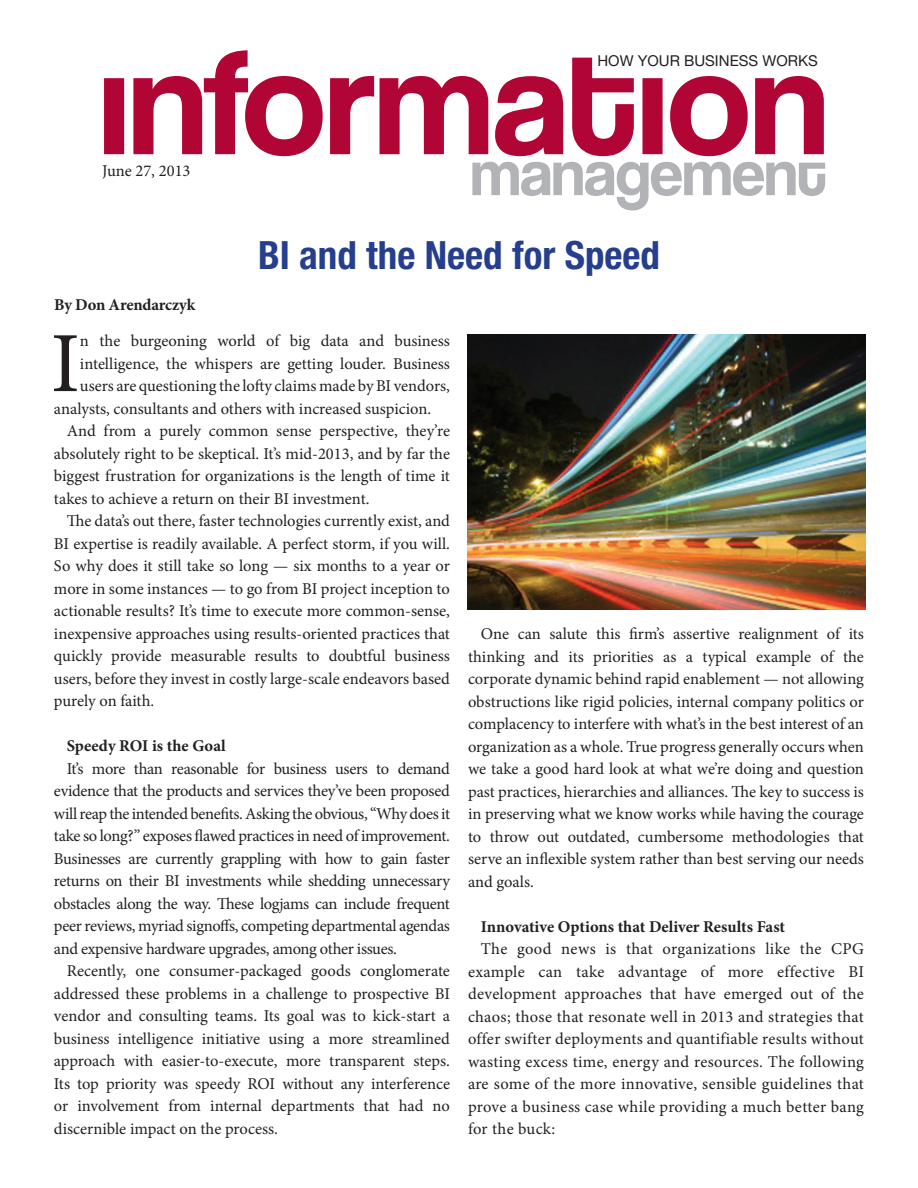
<style>
.page{position:relative;width:918px;height:1188px;background:#fff}
.page>*{position:absolute;margin:0;border:0;box-sizing:border-box;transform-origin:0 0}
.t1{font:85.8px "Minion Pro";color:#231f20}
.t2{font:700 condensed 39px "Helvetica Neue LT Std";color:#253f8e}
.t3{font:16.5px/22.5px "Minion Pro";color:#231f20;text-align:justify}
.t4{font:700 16.5px "Minion Pro";letter-spacing:-.005em;color:#231f20}
.t5{font:15px "Helvetica Neue LT Std";color:#231f20}
</style>
<div class="page">
<svg style="left:104px;top:50px;width:720px;height:106px"></svg>
<svg style="left:472px;top:162px;width:353px;height:49px"></svg>
<img style="left:468px;top:334px;width:397px;height:276px">
<p class="t3" style="left:102px;top:160px;width:90px">June 27, 2013</p>
<p class="t5" style="left:597px;top:52px;width:222px">HOW YOUR BUSINESS WORKS</p>
<h2 class="t2" style="left:258px;top:231px;width:404px">BI and the Need for Speed</h2>
<p class="t4" style="left:54px;top:293px;width:143px">By Don Arendarczyk</p>
<h1 class="t1" style="left:51px;top:306px;width:31px">I</h1>
<p class="t3" style="left:80px;top:330px;width:372px">n the burgeoning world of big data and business</p>
<p class="t3" style="left:80px;top:352px;width:372px">intelligence, the whispers are getting louder. Business</p>
<p class="t3" style="left:80px;top:375px;width:372px">users are questioning the lofty claims made by BI vendors,</p>
<p class="t3" style="left:54px;top:397px;width:379px">analysts, consultants and others with increased suspicion.</p>
<p class="t3" style="left:67px;top:420px;width:385px">And from a purely common sense perspective, they’re</p>
<p class="t3" style="left:54px;top:442px;width:398px">absolutely right to be skeptical. It’s mid-2013, and by far the</p>
<p class="t3" style="left:54px;top:465px;width:397px">biggest frustration for organizations is the length of time it</p>
<p class="t3" style="left:54px;top:487px;width:317px">takes to achieve a return on their BI investment.</p>
<p class="t3" style="left:67px;top:510px;width:385px">The data’s out there, faster technologies currently exist, and</p>
<p class="t3" style="left:54px;top:532px;width:397px">BI expertise is readily available. A perfect storm, if you will.</p>
<p class="t3" style="left:54px;top:555px;width:397px">So why does it still take so long — six months to a year or</p>
<p class="t3" style="left:54px;top:577px;width:397px">more in some instances — to go from BI project inception to</p>
<p class="t3" style="left:54px;top:600px;width:397px">actionable results? It’s time to execute more common-sense,</p>
<p class="t3" style="left:54px;top:622px;width:397px">inexpensive approaches using results-oriented practices that</p>
<p class="t3" style="left:54px;top:645px;width:397px">quickly provide measurable results to doubtful business</p>
<p class="t3" style="left:54px;top:667px;width:398px">users, before they invest in costly large-scale endeavors based</p>
<p class="t3" style="left:54px;top:690px;width:102px">purely on faith.</p>
<p class="t4" style="left:67px;top:734px;width:161px">Speedy ROI is the Goal</p>
<p class="t3" style="left:54px;top:757px;width:398px;text-indent:13px">It’s more than reasonable for business users to demand evidence that the products and services they’ve been proposed will reap the intended benefits. Asking the obvious, “Why does it take so long?” exposes flawed practices in need of improvement.<br>Businesses are currently grappling with how to gain faster returns on their BI investments while shedding unnecessary obstacles along the way. These logjams can include frequent peer reviews, myriad signoffs, competing departmental agendas and expensive hardware upgrades, among other issues.</p>
<p class="t3" style="left:54px;top:960px;width:398px;text-indent:13px">Recently, one consumer-packaged goods conglomerate addressed these problems in a challenge to prospective BI vendor and consulting teams. Its goal was to kick-start a business intelligence initiative using a more streamlined approach with easier-to-execute, more transparent steps.<br>Its top priority was speedy ROI without any interference or involvement from internal departments that had no discernible impact on the process.</p>
<p class="t3" style="left:468px;top:623px;width:398px;text-indent:13px">One can salute this firm’s assertive realignment of its thinking and its priorities as a typical example of the corporate dynamic behind rapid enablement — not allowing obstructions like rigid policies, internal company politics or complacency to interfere with what’s in the best interest of an organization as a whole. True progress generally occurs when we take a good hard look at what we’re doing and question past practices, hierarchies and alliances. The key to success is in preserving what we know works while having the courage to throw out outdated, cumbersome methodologies that serve an inflexible system rather than best serving our needs and goals.</p>
<p class="t4" style="left:481px;top:915px;width:306px">Innovative Options that Deliver Results Fast</p>
<p class="t3" style="left:468px;top:938px;width:398px;text-indent:13px">The good news is that organizations like the CPG example can take advantage of more effective BI development approaches that have emerged out of the chaos; those that resonate well in 2013 and strategies that offer swifter deployments and quantifiable results without wasting excess time, energy and resources. The following are some of the more innovative, sensible guidelines that prove a business case while providing a much better bang for the buck:</p>
</div>
